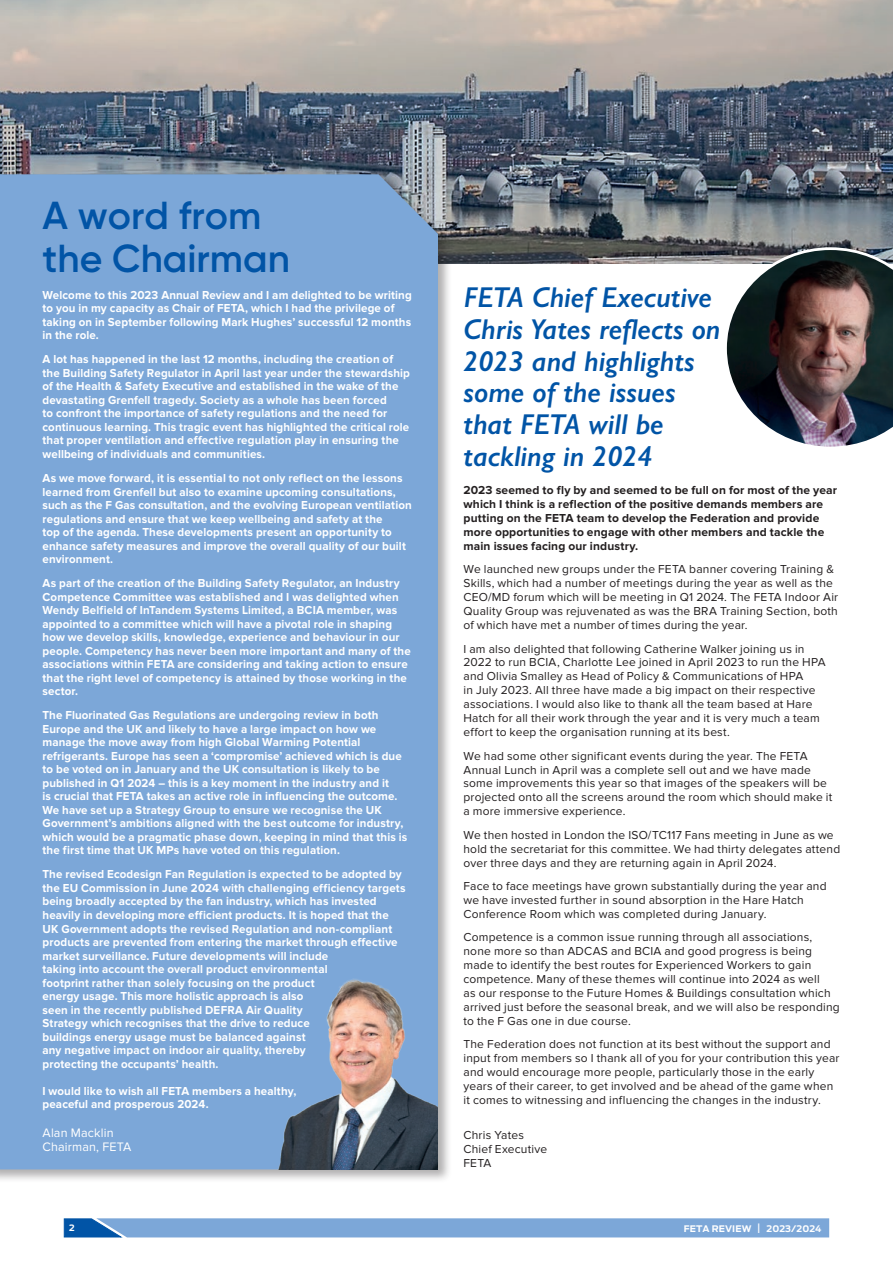
<style>
.page{position:relative;width:893px;height:1263px;background:#fff}
.page>*{position:absolute;margin:0;border:0;box-sizing:border-box;transform-origin:0 0}
.t1{font:600 39px/43.3px "Gilroy";color:#0154a6}
.t2{font:italic 600 28.8px/31.8px "Gill Sans";color:#0154a6}
.t3{font:12.75px/14.2px "Proxima Nova";letter-spacing:.015em;color:#fff}
.t4{font:700 12px/13.5px "Proxima Nova";letter-spacing:.01em;color:#fff;scale:.96 1}
.t5{font:12px/14px "Proxima Nova";letter-spacing:.015em;color:#231f20}
.t6{font:700 12px/14px "Proxima Nova";letter-spacing:.015em;color:#231f20}
.t7{font:700 9px "Antenna";letter-spacing:.01em;color:#fff}
.t8{font:700 8.7px "Antenna";color:#fff}
.s1{font-weight:500;font-size:12.9px}
</style>
<div class="page">
<img style="left:0;top:0;width:893px;height:264px">
<img style="left:724px;top:247px;width:169px;height:200px">
<div style="left:0;top:172px;width:452px;height:1012px;background:#231f20;opacity:.36"></div>
<div style="left:0;top:174px;width:438px;height:995px;background:#7ca7d8"></div>
<img style="left:275px;top:967px;width:162px;height:202px">
<svg style="left:63px;top:1218px;width:766px;height:20px;background:#7ba6d7"></svg>
<h1 class="t1" style="left:43px;top:193px;width:249px">A word from the Chairman</h1>
<p class="t4" style="left:43px;top:288px;width:386px">Welcome to this 2023 Annual Review and I am delighted to be writing to you in my capacity as Chair of FETA, which I had the privilege of taking on in September following Mark Hughes’ successful 12 months in the role.</p>
<p class="t4" style="left:43px;top:353px;width:384px">A lot has happened in the last 12 months, including the creation of the Building Safety Regulator in April last year under the stewardship of the Health &amp; Safety Executive and established in the wake of the devastating Grenfell tragedy. Society as a whole has been forced<br>to confront the importance of safety regulations and the need for continuous learning. This tragic event has highlighted the critical role that proper ventilation and effective regulation play in ensuring the wellbeing of individuals and communities.</p>
<p class="t4" style="left:43px;top:472px;width:386px">As we move forward, it is essential to not only reflect on the lessons learned from Grenfell but also to examine upcoming consultations, such as the F Gas consultation, and the evolving European ventilation regulations and ensure that we keep wellbeing and safety at the<br>top of the agenda. These developments present an opportunity to enhance safety measures and improve the overall quality of our built environment.</p>
<p class="t4" style="left:43px;top:577px;width:385px">As part of the creation of the Building Safety Regulator, an Industry Competence Committee was established and I was delighted when Wendy Belfield of InTandem Systems Limited, a BCIA member, was appointed to a committee which will have a pivotal role in shaping how we develop skills, knowledge, experience and behaviour in our people. Competency has never been more important and many of the associations within FETA are considering and taking action to ensure that the right level of competency is attained by those working in the sector.</p>
<p class="t4" style="left:43px;top:709px;width:382px">The Fluorinated Gas Regulations are undergoing review in both Europe and the UK and likely to have a large impact on how we manage the move away from high Global Warming Potential refrigerants. Europe has seen a ‘compromise’ achieved which is due to be voted on in January and the UK consultation is likely to be published in Q1 2024 – this is a key moment in the industry and it<br>is crucial that FETA takes an active role in influencing the outcome.<br>We have set up a Strategy Group to ensure we recognise the UK Government’s ambitions aligned with the best outcome for industry, which would be a pragmatic phase down, keeping in mind that this is the first time that UK MPs have voted on this regulation.</p>
<p class="t4" style="left:43px;top:868px;width:380px">The revised Ecodesign Fan Regulation is expected to be adopted by the EU Commission in June 2024 with challenging efficiency targets being broadly accepted by the fan industry, which has invested heavily in developing more efficient products. It is hoped that the UK Government adopts the revised Regulation and non-compliant products are prevented from entering the market through effective market surveillance. Future developments will include<br>taking into account the overall product environmental<br>footprint rather than solely focusing on the product<br>energy usage. This more holistic approach is also<br>seen in the recently published DEFRA Air Quality<br>Strategy which recognises that the drive to reduce<br>buildings energy usage must be balanced against<br>any negative impact on indoor air quality, thereby<br>protecting the occupants’ health.</p>
<p class="t4" style="left:43px;top:1084px;width:266px">I would like to wish all FETA members a healthy, peaceful and prosperous 2024.</p>
<p class="t3" style="left:43px;top:1126px;width:90px">Alan Macklin<br>Chairman, FETA</p>
<h2 class="t2" style="left:463px;top:281px;width:258px">FETA Chief Executive<br>Chris Yates reflects on<br>2023 and highlights some of the issues that FETA will be tackling in 2024</h2>
<p class="t6" style="left:463px;top:484px;width:375px">2023 seemed to fly by and seemed to be full on for most of the year which I think is a reflection of the positive demands members are putting on the FETA team to develop the Federation and provide more opportunities to engage with other members and tackle the main issues facing our industry.</p>
<p class="t5" style="left:463px;top:563px;width:376px">We launched new groups under the FETA banner covering Training &amp; Skills, which had a number of meetings during the year as well as the CEO/MD forum which will be meeting in Q1 2024. The FETA Indoor Air Quality Group was rejuvenated as was the BRA Training Section, both of which have met a number of times during the year.</p>
<p class="t5" style="left:463px;top:642px;width:364px">I am also delighted that following Catherine Walker joining us in 2022 to run BCIA, Charlotte Lee joined in April 2023 to run the HPA and Olivia Smalley as Head of Policy &amp; Communications of HPA<br>in July 2023. All three have made a big impact on their respective associations. I would also like to thank all the team based at Hare Hatch for all their work through the year and it is very much a team effort to keep the organisation running at its best.</p>
<p class="t5" style="left:463px;top:749px;width:370px">We had some other significant events during the year. The FETA Annual Lunch in April was a complete sell out and we have made some improvements this year so that images of the speakers will be projected onto all the screens around the room which should make it a more immersive experience.</p>
<p class="t5" style="left:463px;top:828px;width:378px">We then hosted in London the ISO/TC117 Fans meeting in June as we hold the secretariat for this committee. We had thirty delegates attend over three days and they are returning again in April 2024.</p>
<p class="t5" style="left:463px;top:879px;width:365px">Face to face meetings have grown substantially during the year and we have invested further in sound absorption in the Hare Hatch<br>Conference Room which was completed during January.</p>
<p class="t5" style="left:463px;top:930px;width:378px">Competence is a common issue running through all associations, none more so than ADCAS and BCIA and good progress is being made to identify the best routes for Experienced Workers to gain competence. Many of these themes will continue into 2024 as well<br>as our response to the Future Homes &amp; Buildings consultation which arrived just before the seasonal break, and we will also be responding to the F Gas one in due course.</p>
<p class="t5" style="left:463px;top:1037px;width:377px">The Federation does not function at its best without the support and input from members so I thank all of you for your contribution this year and would encourage more people, particularly those in the early years of their career, to get involved and be ahead of the game when it comes to witnessing and influencing the changes in the industry.</p>
<p class="t5" style="left:463px;top:1128px;width:85px">Chris Yates<br>Chief Executive<br>FETA</p>
<p class="t8" style="left:69px;top:1223px;width:7px">2</p>
<p class="t7" style="left:684px;top:1223px;width:139px">FETA REVIEW <span class="s1">I</span> 2023/2024</p>
</div>
